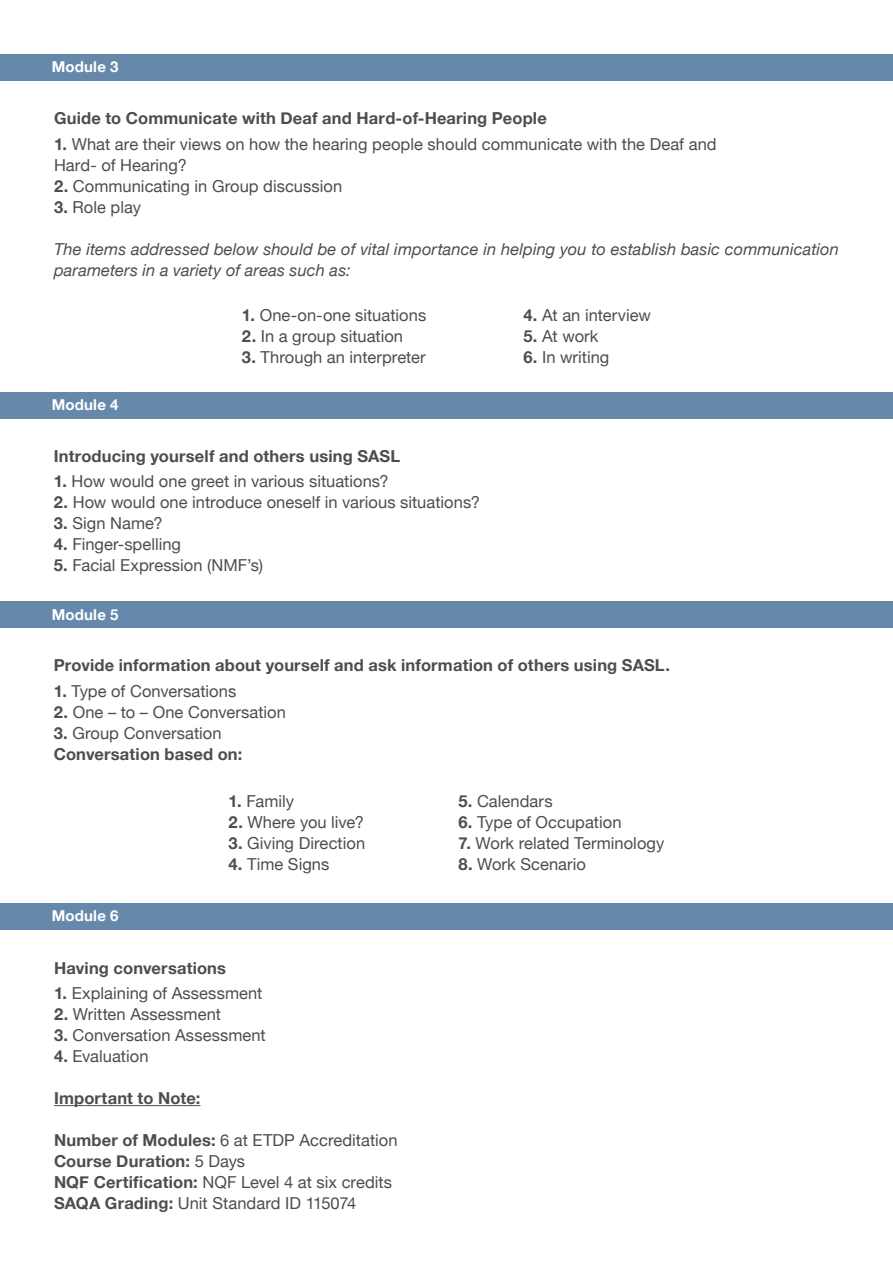
<style>
.page{position:relative;width:893px;height:1263px;background:#fff}
.page>*{position:absolute;margin:0;border:0;box-sizing:border-box;transform-origin:0 0}
.t1{font:16.5px "Helvetica Neue";letter-spacing:.005em;color:#4d4d4f}
.t2{font:700 16.5px "Helvetica Neue";letter-spacing:.01em;color:#4d4d4f}
.t3{font:italic 16.5px/21px "Helvetica Neue";letter-spacing:.005em;color:#4d4d4f}
.t4{font:700 15px "Helvetica Neue";letter-spacing:.015em;color:#fff}
.s1{font-weight:700}
.s2{font-weight:400}
</style>
<div class="page">
<div style="left:0;top:54px;width:893px;height:26px;background:#6689ab"></div>
<div style="left:0;top:392px;width:893px;height:26px;background:#6689ab"></div>
<div style="left:0;top:601px;width:893px;height:27px;background:#6689ab"></div>
<div style="left:0;top:903px;width:893px;height:26px;background:#6689ab"></div>
<hr style="left:54px;top:1105px;width:146px;height:1px;background:#4d4d4f">
<p class="t4" style="left:52px;top:55px;width:68px">Module 3</p>
<p class="t2" style="left:54px;top:105px;width:494px">Guide to Communicate with Deaf and Hard-of-Hearing People</p>
<p class="t1" style="left:54px;top:132px;width:664px"><span class="s1">1.</span> What are their views on how the hearing people should communicate with the Deaf and</p>
<p class="t1" style="left:54px;top:153px;width:134px">Hard- of Hearing?</p>
<p class="t1" style="left:54px;top:174px;width:290px"><span class="s1">2.</span> Communicating in Group discussion</p>
<p class="t1" style="left:54px;top:195px;width:88px"><span class="s1">3.</span> Role play</p>
<p class="t3" style="left:54px;top:239px;width:786px">The items addressed below should be of vital importance in helping you to establish basic communication parameters in a variety of areas such as:</p>
<p class="t1" style="left:242px;top:303px;width:186px"><span class="s1">1.</span> One-on-one situations</p>
<p class="t1" style="left:242px;top:324px;width:163px"><span class="s1">2.</span> In a group situation</p>
<p class="t1" style="left:242px;top:345px;width:185px"><span class="s1">3.</span> Through an interpreter</p>
<p class="t1" style="left:524px;top:303px;width:129px"><span class="s1">4.</span> At an interview</p>
<p class="t1" style="left:524px;top:324px;width:76px"><span class="s1">5.</span> At work</p>
<p class="t1" style="left:524px;top:345px;width:87px"><span class="s1">6.</span> In writing</p>
<p class="t4" style="left:52px;top:393px;width:68px">Module 4</p>
<p class="t2" style="left:54px;top:443px;width:348px">Introducing yourself and others using SASL</p>
<p class="t1" style="left:54px;top:469px;width:336px"><span class="s1">1.</span> How would one greet in various situations?</p>
<p class="t1" style="left:54px;top:490px;width:428px"><span class="s1">2.</span> How would one introduce oneself in various situations?</p>
<p class="t1" style="left:54px;top:511px;width:110px"><span class="s1">3.</span> Sign Name?</p>
<p class="t1" style="left:54px;top:532px;width:129px"><span class="s1">4.</span> Finger-spelling</p>
<p class="t1" style="left:54px;top:553px;width:211px"><span class="s1">5.</span> Facial Expression (NMF’s)</p>
<p class="t4" style="left:52px;top:603px;width:68px">Module 5</p>
<p class="t2" style="left:54px;top:652px;width:618px">Provide information about yourself and ask information of others using SASL.</p>
<p class="t1" style="left:54px;top:679px;width:184px"><span class="s1">1.</span> Type of Conversations</p>
<p class="t1" style="left:54px;top:700px;width:234px"><span class="s1">2.</span> One – to – One Conversation</p>
<p class="t1" style="left:54px;top:721px;width:169px"><span class="s1">3.</span> Group Conversation</p>
<p class="t2" style="left:54px;top:741px;width:190px">Conversation based on:</p>
<p class="t4" style="left:52px;top:904px;width:68px">Module 6</p>
<p class="t1" style="left:229px;top:789px;width:67px"><span class="s1">1.</span> Family</p>
<p class="t1" style="left:229px;top:810px;width:137px"><span class="s1">2.</span> Where you live?</p>
<p class="t1" style="left:229px;top:831px;width:138px"><span class="s1">3.</span> Giving Direction</p>
<p class="t1" style="left:229px;top:852px;width:102px"><span class="s1">4.</span> Time Signs</p>
<p class="t2" style="left:54px;top:955px;width:174px">Having conversations</p>
<p class="t1" style="left:54px;top:981px;width:210px"><span class="s1">1.</span> Explaining of Assessment</p>
<p class="t1" style="left:54px;top:1002px;width:169px"><span class="s1">2.</span> Written Assessment</p>
<p class="t1" style="left:54px;top:1023px;width:213px"><span class="s1">3.</span> Conversation Assessment</p>
<p class="t1" style="left:54px;top:1044px;width:96px"><span class="s1">4.</span> Evaluation</p>
<p class="t2" style="left:54px;top:1085px;width:148px">Important to Note:</p>
<p class="t1" style="left:54px;top:1128px;width:345px"><span class="s1">Number of Modules:</span> 6 at ETDP Accreditation</p>
<p class="t2" style="left:54px;top:1148px;width:193px">Course Duration: <span class="s2">5 Days</span></p>
<p class="t1" style="left:54px;top:1170px;width:340px"><span class="s1">NQF Certification:</span> NQF Level 4 at six credits</p>
<p class="t1" style="left:54px;top:1191px;width:304px"><span class="s1">SAQA Grading:</span> Unit Standard ID 115074</p>
<p class="t1" style="left:459px;top:789px;width:96px"><span class="s1">5.</span> Calendars</p>
<p class="t1" style="left:459px;top:810px;width:164px"><span class="s1">6.</span> Type of Occupation</p>
<p class="t1" style="left:459px;top:831px;width:207px"><span class="s1">7.</span> Work related Terminology</p>
<p class="t1" style="left:459px;top:852px;width:129px"><span class="s1">8.</span> Work Scenario</p>
</div>
